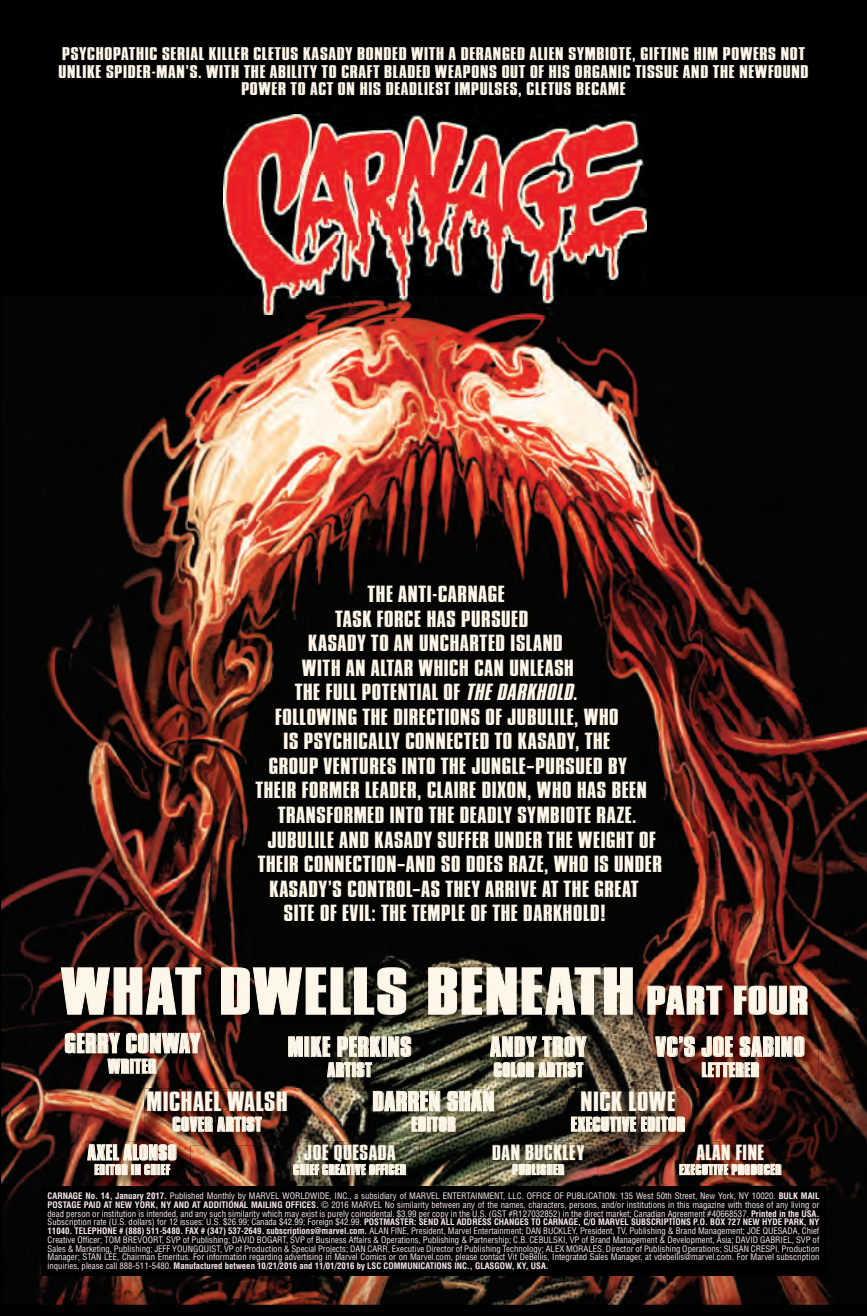
<style>
.page{position:relative;width:867px;height:1316px;background:#fff}
.page>*{position:absolute;margin:0;border:0;box-sizing:border-box;transform-origin:0 0}
.t1{font:69.48px "Compacta Std";color:#fef6e8;scale:1.5 1}
.t2{font:29.22px "Compacta Std";color:#fef6e8;scale:1.25 1}
.t3{font:24.5px "Compacta Std";color:#fef6e8;scale:1.25 1}
.t4{font:22.93px "Compacta Std";letter-spacing:.005em;color:#fef6e8;scale:1.25 1}
.t5{font:21.18px "Compacta Std";letter-spacing:.01em;color:#fef6e8;scale:1.25 1}
.t6{font:19.25px/17.5px "Compacta Std";letter-spacing:.005em;color:#fef6e8;text-align:center;scale:1.35 1}
.t7{font:15.22px "Compacta Std";letter-spacing:.01em;color:#fef6e8;scale:1.25 1}
.t8{font:condensed 8.75px/8.8px "Helvetica";color:#fdebec;text-align:justify}
.s1{font-style:italic}
.s2{font-size:42px}
.s3{font-weight:700}
</style>
<div class="page">
<div style="left:0;top:0;width:866px;height:1315px;background:#000001"></div>
<img style="left:1px;top:317px;width:865px;height:987px">
<img style="left:62px;top:1030px;width:151px;height:57px">
<img style="left:64px;top:1032px;width:137px;height:41px">
<img style="left:144px;top:1088px;width:157px;height:56px">
<img style="left:85px;top:1141px;width:105px;height:44px">
<img style="left:144px;top:1141px;width:46px;height:3px">
<img style="left:87px;top:1143px;width:90px;height:32px">
<img style="left:290px;top:1144px;width:129px;height:41px">
<img style="left:489px;top:1141px;width:108px;height:44px">
<img style="left:676px;top:1141px;width:118px;height:44px">
<img style="left:59px;top:964px;width:761px;height:64px">
<img style="left:60px;top:966px;width:141px;height:48px">
<svg style="left:220px;top:966px;width:186px;height:48px"></svg>
<svg style="left:427px;top:966px;width:206px;height:48px"></svg>
<img style="left:646px;top:985px;width:76px;height:29px">
<svg style="left:733px;top:985px;width:74px;height:29px"></svg>
<img style="left:568px;top:1088px;width:130px;height:56px">
<img style="left:568px;top:1141px;width:29px;height:3px">
<img style="left:676px;top:1141px;width:22px;height:3px">
<img style="left:678px;top:1144px;width:103px;height:31px">
<svg style="left:570px;top:1091px;width:115px;height:40px"></svg>
<img style="left:285px;top:1033px;width:139px;height:57px">
<img style="left:147px;top:1088px;width:154px;height:43px">
<svg style="left:288px;top:1035px;width:15px;height:22px"></svg>
<svg style="left:387px;top:1035px;width:24px;height:22px"></svg>
<svg style="left:310px;top:1035px;width:71px;height:42px"></svg>
<img style="left:487px;top:1033px;width:112px;height:57px">
<img style="left:568px;top:1088px;width:31px;height:2px">
<svg style="left:489px;top:1035px;width:98px;height:42px"></svg>
<img style="left:653px;top:1033px;width:165px;height:57px">
<img style="left:653px;top:1088px;width:45px;height:2px">
<div style="left:775px;top:1036px;width:4px;height:20px;border:1px solid #fef9e7"></div>
<svg style="left:780px;top:1035px;width:24px;height:22px"></svg>
<img style="left:654px;top:1035px;width:119px;height:42px">
<img style="left:223px;top:147px;width:1px;height:88px">
<img style="left:646px;top:208px;width:2px;height:25px">
<img style="left:304px;top:315px;width:242px;height:2px">
<img style="left:224px;top:115px;width:422px;height:200px">
<div style="left:41px;top:1185px;width:784px;height:90px;background:#000001"></div>
<img style="left:370px;top:1088px;width:137px;height:56px">
<img style="left:406px;top:1141px;width:13px;height:3px">
<svg style="left:290px;top:1141px;width:116px;height:34px"></svg>
<img style="left:489px;top:1141px;width:18px;height:3px">
<svg style="left:492px;top:1144px;width:92px;height:31px"></svg>
<img style="left:370px;top:1088px;width:54px;height:2px">
<img style="left:487px;top:1088px;width:20px;height:2px">
<svg style="left:372px;top:1090px;width:122px;height:41px"></svg>
<p class="t6" style="left:58px;top:45px;width:557px">PSYCHOPATHIC SERIAL KILLER CLETUS KASADY BONDED WITH A DERANGED ALIEN SYMBIOTE, GIFTING HIM POWERS NOT<br>UNLIKE SPIDER-MAN’S. WITH THE ABILITY TO CRAFT BLADED WEAPONS OUT OF HIS ORGANIC TISSUE AND THE NEWFOUND<br>POWER TO ACT ON HIS DEADLIEST IMPULSES, CLETUS BECAME</p>
<h3 class="t3" style="left:367px;top:581px;width:111px">THE ANTI-CARNAGE</h3>
<h3 class="t3" style="left:335px;top:605px;width:156px">TASK FORCE HAS PURSUED</h3>
<h3 class="t3" style="left:308px;top:630px;width:206px">KASADY TO AN UNCHARTED ISLAND</h3>
<h3 class="t3" style="left:302px;top:654px;width:219px">WITH AN ALTAR WHICH CAN UNLEASH</h3>
<h3 class="t3" style="left:295px;top:679px;width:228px">THE FULL POTENTIAL OF <span class="s1">THEDARKHOLD</span>.</h3>
<h3 class="t3" style="left:275px;top:703px;width:277px">FOLLOWING THE DIRECTIONS OF JUBULILE, WHO</h3>
<h3 class="t3" style="left:283px;top:728px;width:263px">IS PSYCHICALLY CONNECTED TO KASADY, THE</h3>
<h3 class="t3" style="left:268px;top:752px;width:288px">GROUP VENTURES INTO THE JUNGLE–PURSUED BY</h3>
<h3 class="t3" style="left:255px;top:777px;width:315px">THEIR FORMER LEADER, CLAIRE DIXON, WHO HAS BEEN</h3>
<h3 class="t3" style="left:278px;top:801px;width:289px">TRANSFORMED INTO THE DEADLY SYMBIOTE RAZE.</h3>
<h3 class="t3" style="left:267px;top:826px;width:312px">JUBULILE AND KASADY SUFFER UNDER THE WEIGHT OF</h3>
<h3 class="t3" style="left:258px;top:850px;width:325px">THEIR CONNECTION–AND SO DOES RAZE, WHO IS UNDER</h3>
<h3 class="t3" style="left:269px;top:875px;width:297px">KASADY’S CONTROL–AS THEY ARRIVE AT THE GREAT</h3>
<h3 class="t3" style="left:283px;top:899px;width:260px">SITE OF EVIL: THE TEMPLE OF THE DARKHOLD!</h3>
<h1 class="t1" style="left:61px;top:953px;width:500px">WHAT DWELLS BENEATH <span class="s2">PART FOUR</span></h1>
<h2 class="t2" style="left:64px;top:1027px;width:110px">GERRY CONWAY</h2>
<h3 class="t5" style="left:108px;top:1054px;width:41px">WRITER</h3>
<h2 class="t2" style="left:146px;top:1085px;width:115px">MICHAEL WALSH</h2>
<h3 class="t5" style="left:172px;top:1112px;width:73px">COVER ARTIST</h3>
<h3 class="t4" style="left:88px;top:1139px;width:73px">AXEL ALONSO</h3>
<h3 class="t7" style="left:94px;top:1161px;width:62px">EDITOR IN CHIEF</h3>
<h2 class="t2" style="left:287px;top:1030px;width:101px">MIKE PERKINS</h2>
<h3 class="t5" style="left:327px;top:1058px;width:37px">ARTIST</h3>
<h2 class="t2" style="left:490px;top:1030px;width:78px">ANDY TROY</h2>
<h3 class="t5" style="left:493px;top:1058px;width:73px">COLOR ARTIST</h3>
<h2 class="t2" style="left:655px;top:1030px;width:121px">VC’S JOE SABINO</h2>
<h3 class="t5" style="left:701px;top:1058px;width:48px">LETTERER</h3>
<h2 class="t2" style="left:372px;top:1085px;width:99px">DARREN SHAN</h2>
<h3 class="t5" style="left:411px;top:1112px;width:37px">EDITOR</h3>
<h2 class="t2" style="left:580px;top:1085px;width:78px">NICK LOWE</h2>
<h3 class="t5" style="left:570px;top:1112px;width:93px">EXECUTIVE EDITOR</h3>
<h3 class="t4" style="left:303px;top:1139px;width:75px">JOE QUESADA</h3>
<h3 class="t7" style="left:293px;top:1161px;width:92px">CHIEF CREATIVE OFFICER</h3>
<h3 class="t4" style="left:491px;top:1139px;width:76px">DAN BUCKLEY</h3>
<h3 class="t7" style="left:512px;top:1161px;width:43px">PUBLISHER</h3>
<h3 class="t4" style="left:696px;top:1139px;width:56px">ALAN FINE</h3>
<h3 class="t7" style="left:679px;top:1161px;width:83px">EXECUTIVE PRODUCER</h3>
<p class="t8" style="left:48px;top:1191px;width:773px"><span class="s3">CARNAGE No. 14, January 2017.</span> Published Monthly by MARVEL WORLDWIDE, INC., a subsidiary of MARVEL ENTERTAINMENT, LLC. OFFICE OF PUBLICATION: 135 West 50th Street, New York, NY 10020. <span class="s3">BULK MAIL POSTAGE PAID AT NEW YORK, NY AND AT ADDITIONAL MAILING OFFICES.</span> © 2016 MARVEL No similarity between any of the names, characters, persons, and/or institutions in this magazine with those of any living or dead person or institution is intended, and any such similarity which may exist is purely coincidental. $3.99 per copy in the U.S. (GST #R127032852) in the direct market; Canadian Agreement #40668537. <span class="s3">Printed in the USA.<br></span>Subscription rate (U.S. dollars) for 12 issues: U.S. $26.99; Canada $42.99; Foreign $42.99. <span class="s3">POSTMASTER: SEND ALL ADDRESS CHANGES TO CARNAGE, C/O MARVEL SUBSCRIPTIONS P.O. BOX 727 NEW HYDE PARK, NY 11040. TELEPHONE # (888) 511-5480. FAX # (347) 537-2649. subscriptions@marvel.com.</span> ALAN FINE, President, Marvel Entertainment; DAN BUCKLEY, President, TV, Publishing &amp; Brand Management; JOE QUESADA, Chief Creative Officer; TOM BREVOORT, SVP of Publishing; DAVID BOGART, SVP of Business Affairs &amp; Operations, Publishing &amp; Partnership; C.B. CEBULSKI, VP of Brand Management &amp; Development, Asia; DAVID GABRIEL, SVP of Sales &amp; Marketing, Publishing; JEFF YOUNGQUIST, VP of Production &amp; Special Projects; DAN CARR, Executive Director of Publishing Technology; ALEX MORALES, Director of Publishing Operations; SUSAN CRESPI, Production Manager; STAN LEE, Chairman Emeritus. For information regarding advertising in Marvel Comics or on Marvel.com, please contact Vit DeBellis, Integrated Sales Manager, at vdebellis@marvel.com. For Marvel subscription inquiries, please call 888-511-5480. <span class="s3">Manufactured between 10/21/2016 and 11/01/2016 by LSC COMMUNICATIONS INC., GLASGOW, KY, USA.</span></p>
</div>
